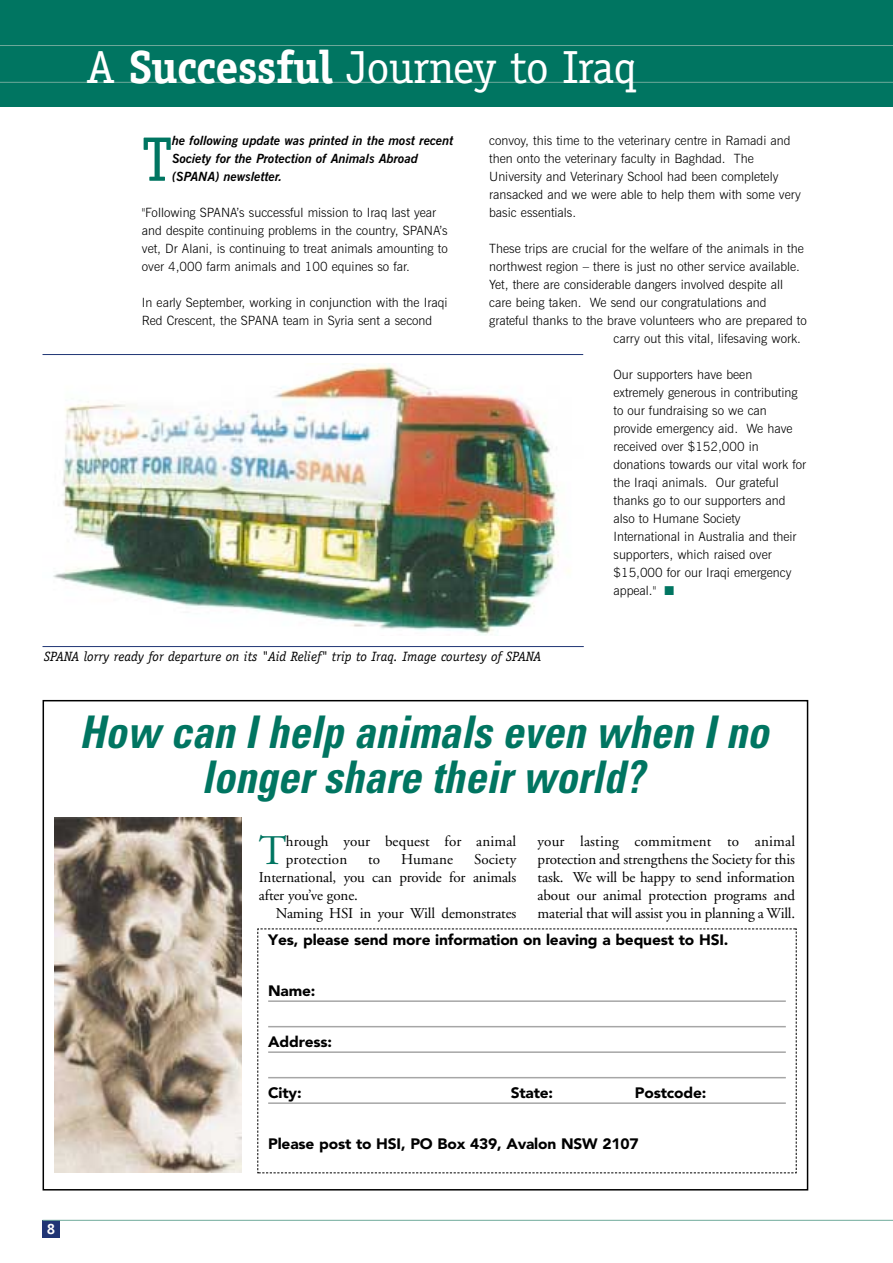
<style>
.page{position:relative;width:893px;height:1263px;background:#fff}
.page>*{position:absolute;margin:0;border:0;box-sizing:border-box;transform-origin:0 0}
.t1{font:63px "Officina Serif";color:#007561}
.t2{font:46.5px "Officina Serif";letter-spacing:-.015em;color:#fff}
.t3{font:italic 700 condensed 45px/45px "Univers";color:#007561;text-align:center;scale:.95 1}
.t4{font:42.15px "Adobe Garamond";color:#007561}
.t5{font:15px/18px "Adobe Garamond";letter-spacing:-.01em;color:#000;text-align:justify}
.t6{font:15px "Chris Hall Blk";letter-spacing:-.015em;color:#000;scale:.9 1}
.t7{font:15px/18px "Adobe Garamond";letter-spacing:.01em;color:#000}
.t8{font:700 15px "Officina Serif";color:#fff}
.t9{font:italic 13.5px "Officina Serif";color:#000}
.t10{font:300 12.75px/18px "News Gothic BT";color:#000}
.t11{font:italic 700 12.75px/18px "News Gothic BT";color:#000}
.s1{font-weight:700}
.s2{color:#007561}
</style>
<div class="page">
<div style="left:0;top:0;width:892px;height:107px;background:#007561"></div>
<div style="left:43px;top:1220px;width:17px;height:17px;background:#203575"></div>
<hr style="left:0;top:45px;width:892px;height:1px;background:#6faa9b">
<hr style="left:0;top:82px;width:892px;height:1px;background:#6faa9b">
<hr style="left:43px;top:1220px;width:849px;height:1px;background:#6faa9b">
<img style="left:53px;top:363px;width:517px;height:273px">
<hr style="left:42px;top:354px;width:541px;height:1px;background:#203575">
<hr style="left:42px;top:646px;width:541px;height:1px;background:#203575">
<svg style="left:257px;top:928px;width:540px;height:246px"></svg>
<img style="left:54px;top:818px;width:188px;height:355px">
<h2 class="t2" style="left:87px;top:49px;width:551px">A <span class="s1">Successful</span> Journey to Iraq</h2>
<h1 class="t1" style="left:142px;top:136px;width:32px">T</h1>
<p class="t11" style="left:172px;top:133px;width:283px">he following update was printed in the most recent<br>Society for the Protection of Animals Abroad (SPANA) newsletter.</p>
<p class="t10" style="left:142px;top:205px;width:307px">"Following SPANA’s successful mission to Iraq last year and despite continuing problems in the country, SPANA’s vet, Dr Alani, is continuing to treat animals amounting to over 4,000 farm animals and 100 equines so far.</p>
<p class="t10" style="left:142px;top:295px;width:307px">In early September, working in conjunction with the Iraqi<br>Red Crescent, the SPANA team in Syria sent a second</p>
<p class="t10" style="left:489px;top:133px;width:313px">convoy, this time to the veterinary centre in Ramadi and then onto the veterinary faculty in Baghdad. The University and Veterinary School had been completely ransacked and we were able to help them with some very basic essentials.</p>
<p class="t10" style="left:489px;top:241px;width:316px">These trips are crucial for the welfare of the animals in the</p>
<p class="t10" style="left:489px;top:259px;width:312px">northwest region – there is just no other service available.</p>
<p class="t10" style="left:489px;top:277px;width:295px">Yet, there are considerable dangers involved despite all</p>
<p class="t10" style="left:489px;top:295px;width:279px">care being taken. We send our congratulations and</p>
<p class="t10" style="left:489px;top:313px;width:319px">grateful thanks to the brave volunteers who are prepared to</p>
<p class="t10" style="left:613px;top:331px;width:189px">carry out this vital, lifesaving work.</p>
<p class="t10" style="left:613px;top:367px;width:194px">Our supporters have been<br>extremely generous in contributing to our fundraising so we can provide emergency aid. We have received over $152,000 in donations towards our vital work for the Iraqi animals. Our grateful thanks go to our supporters and also to Humane Society<br>International in Australia and their supporters, which raised over $15,000 for our Iraqi emergency appeal." <span class="s2">■</span></p>
<p class="t9" style="left:44px;top:651px;width:499px">SPANA lorry ready for departure on its "Aid Relief" trip to Iraq. Image courtesy of SPANA</p>
<h3 class="t3" style="left:79px;top:714px;width:727px">How can I help animals even when I no longer share their world?</h3>
<p class="t8" style="left:47px;top:1223px;width:10px">8</p>
<h3 class="t4" style="left:259px;top:834px;width:29px">T</h3>
<p class="t7" style="left:286px;top:834px;width:232px">hrough your bequest for animal protection</p>
<p class="t5" style="left:537px;top:834px;width:259px">your lasting commitment to animal protection and strengthens the Society for this task. We will be happy to send information about our animal protection programs and material that will assist you in planning a Will.</p>
<p class="t6" style="left:268px;top:934px;width:513px">Yes, please send more information on leaving a bequest to HSI.</p>
<p class="t6" style="left:268px;top:985px;width:54px">Name:</p>
<p class="t6" style="left:268px;top:1036px;width:73px">Address:</p>
<p class="t6" style="left:268px;top:1087px;width:39px">City:</p>
<p class="t6" style="left:510px;top:1087px;width:49px">State:</p>
<p class="t6" style="left:635px;top:1087px;width:81px">Postcode:</p>
<p class="t6" style="left:268px;top:1138px;width:413px">Please post to HSI, PO Box 439, Avalon NSW 2107</p>
<p class="t5" style="left:259px;top:852px;width:259px;text-indent:215px">Society International, you can provide for animals after you’ve gone.</p>
<p class="t5" style="left:276px;top:906px;width:242px">Naming HSI in your Will demonstrates</p>
<p class="t5" style="left:368px;top:852px;width:14px">to</p>
<p class="t5" style="left:401px;top:852px;width:53px">Humane</p>
</div>
